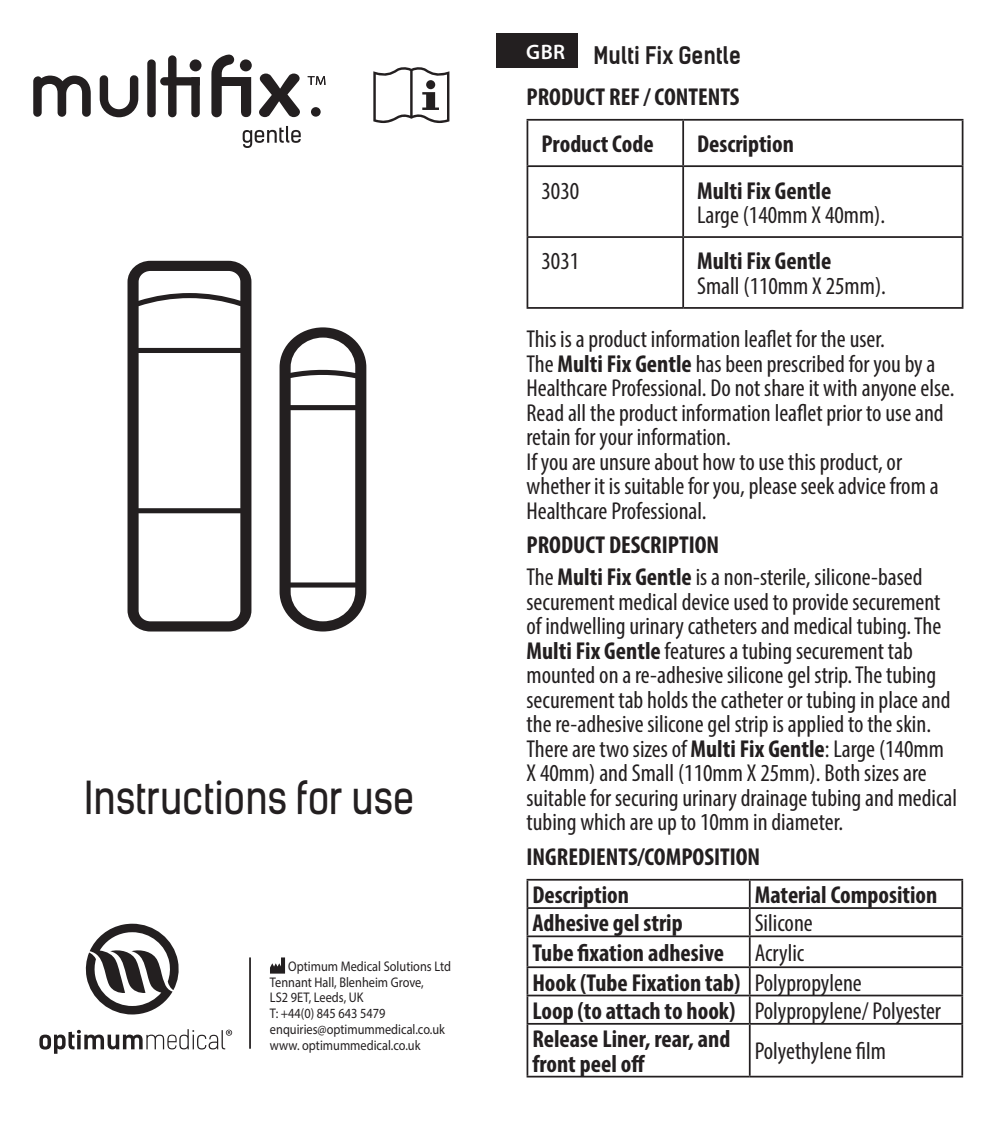
<style>
.page{position:relative;width:993px;height:1141px;background:#fff}
.page>*{position:absolute;margin:0;border:0;box-sizing:border-box;transform-origin:0 0}
.body_copy{font:43.4px "Kelson Sans";color:#231f20;scale:.9 1}
.Paragraph_Style_1{font:condensed 24.5px/24.5px "Myriad Pro";color:#231f20}
.bullets{font:condensed 24.5px/24.5px "Myriad Pro";color:#231f20}
.bullets-2{font:700 condensed 24.5px "Myriad Pro";color:#231f20}
.Paragraph_Style_1-2{font:700 condensed 24.5px "Myriad Pro";color:#231f20}
.body_copy-2{font:700 condensed 24.5px "Myriad Pro";color:#231f20}
.Paragraph_Style_1-3{font:700 23.1px "Kelson Sans";color:#231f20;scale:.9 1}
.t1{font:600 21px "Myriad Pro";color:#fff}
.bullets-3{font:14px "Myriad Pro";color:#231f20;scale:.88 1}
.s1{font-weight:700}
</style>
<div class="page">
<svg style="left:373px;top:67px;width:76px;height:56px"></svg>
<svg style="left:270px;top:957px;width:15px;height:17px"></svg>
<hr style="left:249px;top:957px;width:2px;height:92px;background:#231f20">
<svg style="left:127px;top:261px;width:124px;height:370px"></svg>
<svg style="left:279px;top:327px;width:87px;height:304px"></svg>
<div style="left:311px;top:107px;width:9px;height:10px;background:#231f20;border-radius:50%"></div>
<svg style="left:242px;top:126px;width:58px;height:22px"></svg>
<svg style="left:307px;top:76px;width:18px;height:9px"></svg>
<svg style="left:259px;top:74px;width:41px;height:43px"></svg>
<svg style="left:211px;top:54px;width:40px;height:63px"></svg>
<div style="left:189px;top:59px;width:12px;height:12px;background:#231f20;border-radius:50%"></div>
<div style="left:147px;top:59px;width:9px;height:58px;background:#231f20;border-radius:4px"></div>
<div style="left:168px;top:55px;width:8px;height:62px;background:#231f20;border-radius:4px"></div>
<svg style="left:160px;top:77px;width:40px;height:40px"></svg>
<svg style="left:33px;top:76px;width:58px;height:41px"></svg>
<svg style="left:100px;top:75px;width:38px;height:42px"></svg>
<svg style="left:39px;top:1029px;width:193px;height:25px"></svg>
<svg style="left:85px;top:924px;width:94px;height:90px"></svg>
<div style="left:496px;top:33px;width:81px;height:35px;background:#231f20"></div>
<hr style="left:526px;top:119px;width:157px;height:2px;background:#231f20">
<hr style="left:526px;top:121px;width:2px;height:44px;background:#231f20">
<hr style="left:683px;top:119px;width:280px;height:2px;background:#231f20">
<hr style="left:682px;top:121px;width:1px;height:44px;background:#231f20">
<hr style="left:961px;top:121px;width:2px;height:44px;background:#231f20">
<hr style="left:526px;top:165px;width:157px;height:2px;background:#231f20">
<hr style="left:526px;top:167px;width:2px;height:69px;background:#231f20">
<hr style="left:683px;top:165px;width:280px;height:2px;background:#231f20">
<hr style="left:682px;top:167px;width:1px;height:69px;background:#231f20">
<hr style="left:961px;top:167px;width:2px;height:69px;background:#231f20">
<hr style="left:526px;top:236px;width:157px;height:2px;background:#231f20">
<hr style="left:526px;top:238px;width:2px;height:69px;background:#231f20">
<hr style="left:683px;top:236px;width:280px;height:2px;background:#231f20">
<hr style="left:682px;top:238px;width:1px;height:69px;background:#231f20">
<hr style="left:961px;top:238px;width:2px;height:69px;background:#231f20">
<hr style="left:526px;top:307px;width:157px;height:2px;background:#231f20">
<hr style="left:683px;top:307px;width:280px;height:2px;background:#231f20">
<hr style="left:526px;top:879px;width:223px;height:2px;background:#231f20">
<hr style="left:526px;top:881px;width:2px;height:26px;background:#231f20">
<hr style="left:749px;top:879px;width:213px;height:2px;background:#231f20">
<hr style="left:748px;top:881px;width:2px;height:26px;background:#231f20">
<hr style="left:526px;top:907px;width:223px;height:2px;background:#231f20">
<hr style="left:526px;top:909px;width:2px;height:26px;background:#231f20">
<hr style="left:749px;top:907px;width:213px;height:2px;background:#231f20">
<hr style="left:748px;top:909px;width:2px;height:26px;background:#231f20">
<hr style="left:526px;top:935px;width:223px;height:2px;background:#231f20">
<hr style="left:526px;top:937px;width:2px;height:29px;background:#231f20">
<hr style="left:749px;top:935px;width:213px;height:2px;background:#231f20">
<hr style="left:748px;top:937px;width:2px;height:29px;background:#231f20">
<hr style="left:526px;top:966px;width:223px;height:2px;background:#231f20">
<hr style="left:526px;top:968px;width:2px;height:27px;background:#231f20">
<hr style="left:749px;top:966px;width:213px;height:2px;background:#231f20">
<hr style="left:748px;top:968px;width:2px;height:27px;background:#231f20">
<hr style="left:526px;top:995px;width:223px;height:1px;background:#231f20">
<hr style="left:526px;top:996px;width:2px;height:27px;background:#231f20">
<hr style="left:749px;top:995px;width:213px;height:1px;background:#231f20">
<hr style="left:748px;top:996px;width:2px;height:27px;background:#231f20">
<svg style="left:961px;top:881px;width:1px;height:142px"></svg>
<hr style="left:526px;top:1023px;width:223px;height:2px;background:#231f20">
<hr style="left:526px;top:1025px;width:2px;height:51px;background:#231f20">
<hr style="left:749px;top:1023px;width:213px;height:2px;background:#231f20">
<hr style="left:748px;top:1025px;width:2px;height:51px;background:#231f20">
<hr style="left:961px;top:1025px;width:1px;height:51px;background:#231f20">
<hr style="left:526px;top:1076px;width:223px;height:1px;background:#231f20">
<hr style="left:749px;top:1076px;width:213px;height:1px;background:#231f20">
<p class="body_copy" style="left:84px;top:771px;width:368px">Instructions for use</p>
<p class="bullets-3" style="left:288px;top:957px;width:186px">Optimum Medical Solutions Ltd</p>
<p class="bullets-3" style="left:270px;top:973px;width:176px">Tennant Hall, Blenheim Grove,</p>
<p class="bullets-3" style="left:270px;top:989px;width:108px">LS 92 ET, Leeds, UK</p>
<p class="bullets-3" style="left:270px;top:1005px;width:133px">:T +44 (0) 845 643 5479</p>
<p class="bullets-3" style="left:270px;top:1020px;width:200px">enquiries@optimummedical c o. .uk</p>
<p class="bullets-3" style="left:270px;top:1036px;width:172px">www. optimummedical c o. .uk</p>
<p class="t1" style="left:526px;top:38px;width:40px">GBR</p>
<p class="Paragraph_Style_1-3" style="left:593px;top:41px;width:165px">Multi Fix Gentle</p>
<p class="body_copy-2" style="left:526px;top:81px;width:214px">PRODUCT REF / CONTENTS</p>
<p class="bullets-2" style="left:697px;top:129px;width:98px">Description</p>
<p class="bullets-2" style="left:541px;top:129px;width:114px">Product Code</p>
<p class="bullets" style="left:541px;top:178px;width:39px">3030</p>
<p class="bullets" style="left:541px;top:249px;width:39px">3031</p>
<p class="bullets-2" style="left:697px;top:175px;width:136px">Multi Fix Gentle</p>
<p class="bullets" style="left:697px;top:202px;width:189px">Large (140mm 40X mm .(</p>
<p class="bullets-2" style="left:697px;top:246px;width:136px">Multi Fix Gentle</p>
<p class="bullets" style="left:697px;top:273px;width:190px">Small (110mm 25X mm .(</p>
<p class="bullets" style="left:526px;top:326px;width:360px">This ais product information leaflet for the user.</p>
<p class="bullets" style="left:526px;top:351px;width:429px">The <span class="s1">Multi Fix Gentle</span> has been prescribed for you by a<br>Healthcare Professional. Do not share it with anyone else.</p>
<p class="bullets" style="left:526px;top:400px;width:418px">Read all the product information leaflet prior to use and retain for your information.</p>
<p class="bullets" style="left:526px;top:449px;width:413px">If you are unsure about how to use this product or, whether isit suitable for you, please seek advice from a<br>Healthcare Professional.</p>
<p class="Paragraph_Style_1-2" style="left:526px;top:530px;width:194px">PRODUCT DESCRIPTION</p>
<p class="Paragraph_Style_1" style="left:526px;top:565px;width:432px">The <span class="s1">Multi Fix Gentle</span> ais non-sterile, silicone-based securement medical device used to provide securement of indwelling urinary catheters and medical tubing.The <span class="s1">Multi Fix Gentle</span> features a tubing securement tab mounted on rea -adhesive silicone gel strip.The tubing securement tab holds the catheter or tubing in place and the re-adhesive silicone gel strip is applied to the skin.<br>There are two sizes of <span class="s1">Multi Fix Gentle</span>: Large (140mm<br>40X mm) and Small (110mm 25X mm .) Both sizes are suitable for securing urinary drainage tubing and medical tubing which are up to 10mm in diameter.</p>
<p class="Paragraph_Style_1-2" style="left:526px;top:841px;width:235px">INGREDIENTS/COMPOSITION</p>
<p class="bullets-2" style="left:754px;top:880px;width:184px">Material Composition</p>
<p class="bullets-2" style="left:532px;top:880px;width:98px">Description</p>
<p class="bullets-2" style="left:532px;top:908px;width:152px">Adhesive gel strip</p>
<p class="bullets" style="left:754px;top:911px;width:60px">Silicone</p>
<p class="bullets-2" style="left:532px;top:937px;width:193px">Tube fixation adhesive</p>
<p class="bullets" style="left:754px;top:940px;width:51px">Acrylic</p>
<p class="bullets-2" style="left:532px;top:967px;width:209px">Hook (Tube Fixation tab)</p>
<p class="bullets" style="left:754px;top:970px;width:109px">Polypropylene</p>
<p class="bullets-2" style="left:532px;top:995px;width:204px">Loop (to attach to hook)</p>
<p class="bullets-2" style="left:532px;top:1024px;width:199px">Release Liner, rear, and</p>
<p class="bullets-2" style="left:532px;top:1048px;width:114px">front peel off</p>
<p class="bullets" style="left:754px;top:998px;width:188px">Polypropylene/ Polyester</p>
<p class="bullets" style="left:754px;top:1039px;width:133px">Polyethylene film</p>
</div>
